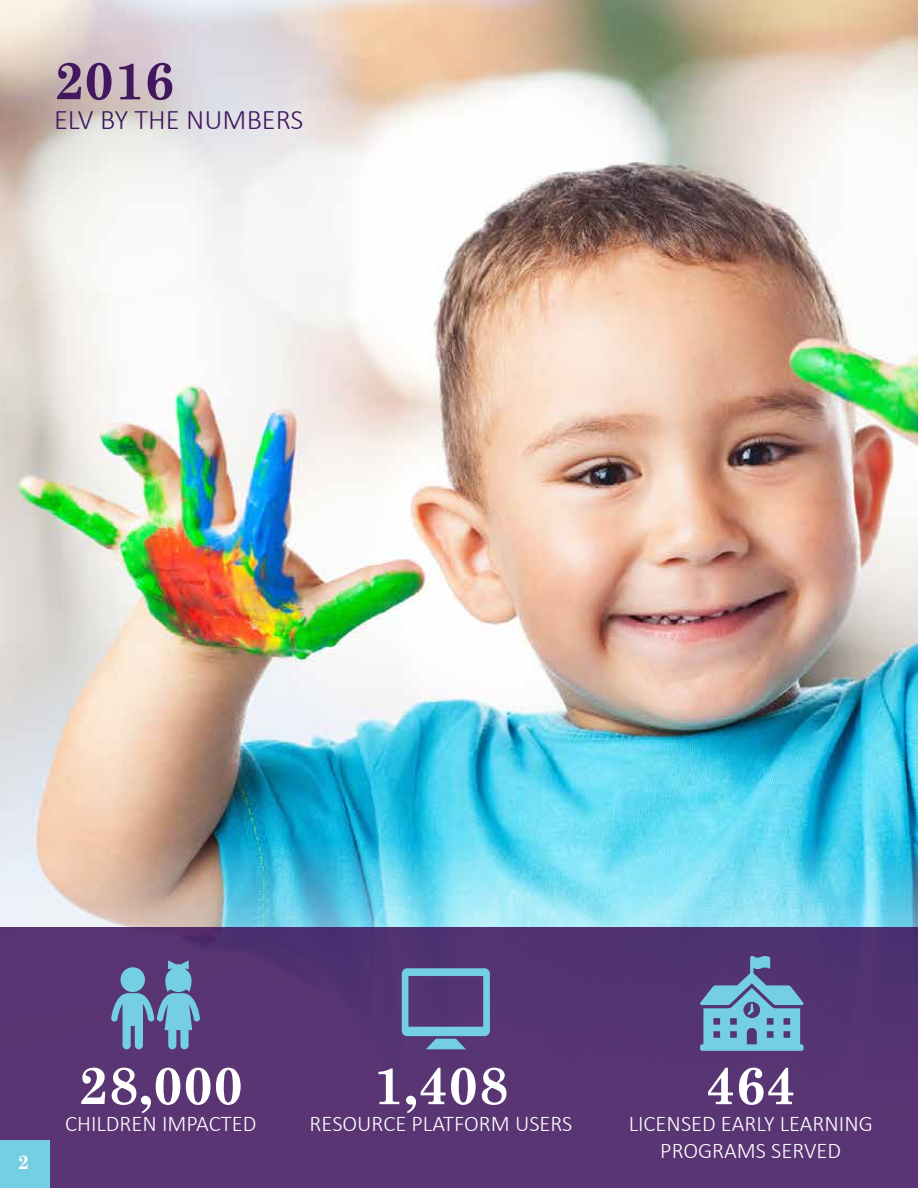
<style>
.page{position:relative;width:918px;height:1188px;background:#fff}
.page>*{position:absolute;margin:0;border:0;box-sizing:border-box;transform-origin:0 0}
.t1{font:700 52.5px "Century Schoolbook";color:#fff}
.t2{font:700 52.5px "Century Schoolbook";color:#42175e}
.t3{font:300 28.5px "Calibri";color:#42175e}
.t4{font:300 22.5px/27px "Calibri";color:#fff;text-align:center}
.t5{font:700 19.5px "Century Schoolbook";color:#fff}
</style>
<div class="page">
<img style="left:0;top:0;width:918px;height:927px">
<div style="left:0;top:927px;width:918px;height:261px;background:#593573"></div>
<div style="left:0;top:1140px;width:50px;height:48px;background:#75cfe3"></div>
<svg style="left:402px;top:968px;width:88px;height:81px"></svg>
<svg style="left:111px;top:960px;width:89px;height:89px"></svg>
<svg style="left:700px;top:956px;width:104px;height:95px"></svg>
<h1 class="t2" style="left:54px;top:60px;width:122px">2016</h1>
<p class="t3" style="left:54px;top:102px;width:251px">ELV BY THE NUMBERS</p>
<p class="t5" style="left:18px;top:1155px;width:13px">2</p>
<h1 class="t1" style="left:78px;top:1065px;width:167px">28,000</h1>
<p class="t4" style="left:65px;top:1110px;width:193px">CHILDREN IMPACTED</p>
<h1 class="t1" style="left:373px;top:1065px;width:137px">1,408</h1>
<p class="t4" style="left:310px;top:1110px;width:264px">RESOURCE PLATFORM USERS</p>
<h1 class="t1" style="left:706px;top:1065px;width:92px">464</h1>
<p class="t4" style="left:629px;top:1110px;width:246px">LICENSED EARLY LEARNING<br>PROGRAMS SERVED</p>
</div>
